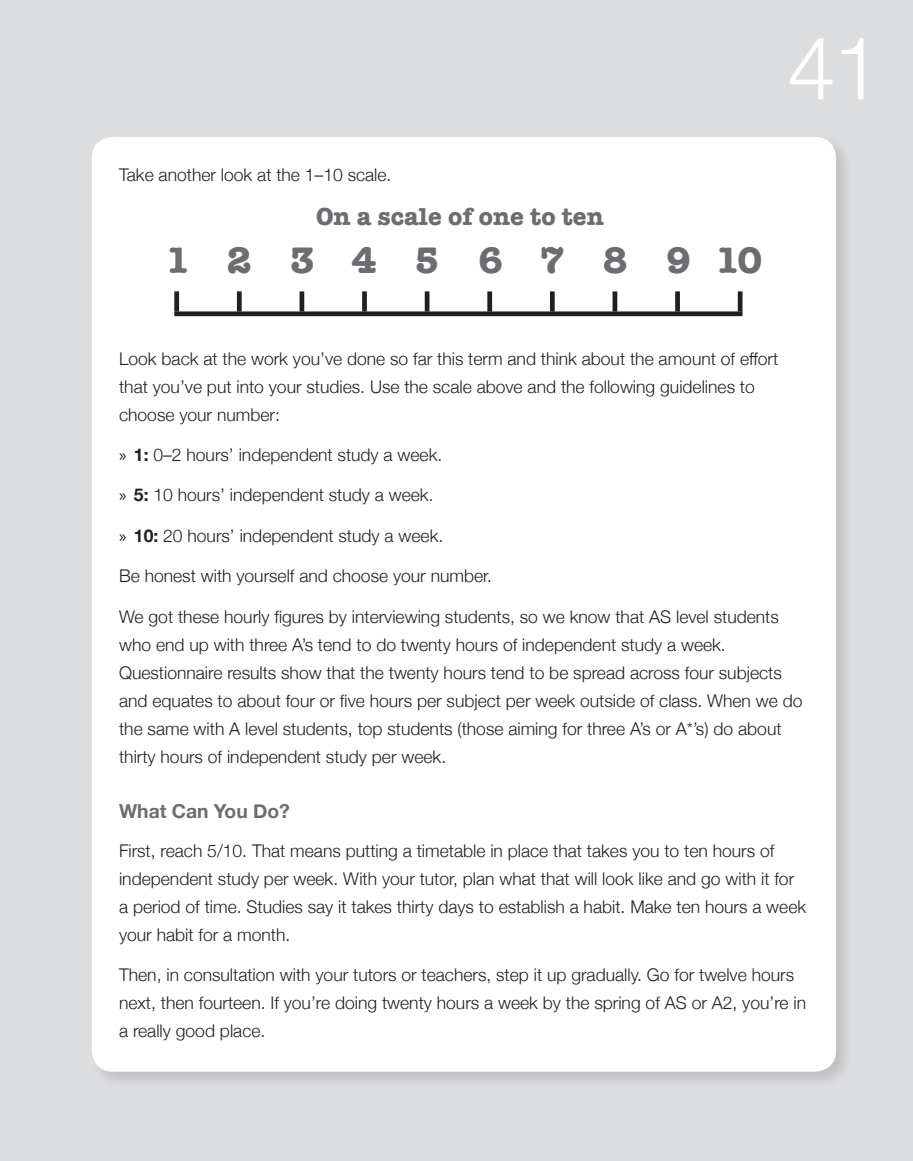
<style>
.page{position:relative;width:913px;height:1161px;background:#dcdddf}
.page>*{position:absolute;margin:0;border:0;box-sizing:border-box;transform-origin:0 0}
.t1{font:300 87.5px "Helvetica Neue";color:#fff}
.t2{font:700 37.98px "American Typewriter";letter-spacing:.995em;color:#6c6d70}
.t3{font:700 25.2px "American Typewriter";color:#6c6d70}
.t4{font:700 19.25px "Helvetica Neue";color:#6c6d70}
.t5{font:300 17.5px/28px "Helvetica Neue";color:#231f20}
.s1{font-family:"Myriad Pro";font-weight:400}
.s2{font-weight:700}
</style>
<div class="page">
<div style="left:89px;top:134px;width:764px;height:954px;background:#231f20;opacity:.15"></div>
<div style="left:92px;top:137px;width:744px;height:934px;background:#fff;border-radius:21px"></div>
<div style="left:174px;top:311px;width:568px;height:5px;background:#231f20"></div>
<div style="left:174px;top:291px;width:5px;height:21px;background:#231f20"></div>
<div style="left:237px;top:291px;width:5px;height:21px;background:#231f20"></div>
<div style="left:299px;top:291px;width:5px;height:21px;background:#231f20"></div>
<div style="left:362px;top:291px;width:5px;height:21px;background:#231f20"></div>
<hr style="left:425px;top:291px;width:4px;height:21px;background:#231f20">
<div style="left:487px;top:291px;width:5px;height:21px;background:#231f20"></div>
<div style="left:550px;top:291px;width:5px;height:21px;background:#231f20"></div>
<div style="left:612px;top:291px;width:5px;height:21px;background:#231f20"></div>
<div style="left:675px;top:291px;width:5px;height:21px;background:#231f20"></div>
<hr style="left:738px;top:291px;width:4px;height:21px;background:#231f20">
<p class="t5" style="left:119px;top:160px;width:274px">Take another look at the 1–10 scale.</p>
<h3 class="t3" style="left:316px;top:195px;width:289px">On a scale of one to ten</h3>
<h2 class="t2" style="left:165px;top:227px;width:599px">12345678910</h2>
<h1 class="t1" style="left:787px;top:-2px;width:96px">41</h1>
<p class="t5" style="left:119px;top:343px;width:661px">Look back at the work you’ve done so far this term and think about the amount of effort that you’ve put into your studies. Use the scale above and the following guidelines to choose your number:</p>
<p class="t5" style="left:119px;top:439px;width:325px"><span class="s1">»</span> <span class="s2">1:</span> 0–2 hours’ independent study a week.</p>
<p class="t5" style="left:119px;top:480px;width:316px"><span class="s1">»</span> <span class="s2">5:</span> 10 hours’ independent study a week.</p>
<p class="t5" style="left:119px;top:520px;width:326px"><span class="s1">»</span> <span class="s2">10:</span> 20 hours’ independent study a week.</p>
<p class="t5" style="left:119px;top:561px;width:374px">Be honest with yourself and choose your number.</p>
<p class="t5" style="left:119px;top:601px;width:685px">We got these hourly figures by interviewing students, so we know that AS level students who end up with three A’s tend to do twenty hours of independent study a week.<br>Questionnaire results show that the twenty hours tend to be spread across four subjects and equates to about four or five hours per subject per week outside of class. When we do the same with A level students, top students (those aiming for three A’s or A*’s) do about thirty hours of independent study per week.</p>
<p class="t4" style="left:119px;top:796px;width:172px">What Can You Do?</p>
<p class="t5" style="left:119px;top:835px;width:688px">First, reach 5/10. That means putting a timetable in place that takes you to ten hours of independent study per week. With your tutor, plan what that will look like and go with it for a period of time. Studies say it takes thirty days to establish a habit. Make ten hours a week your habit for a month.</p>
<p class="t5" style="left:119px;top:959px;width:688px">Then, in consultation with your tutors or teachers, step it up gradually. Go for twelve hours next, then fourteen. If you’re doing twenty hours a week by the spring of AS or A2, you’re in a really good place.</p>
</div>
